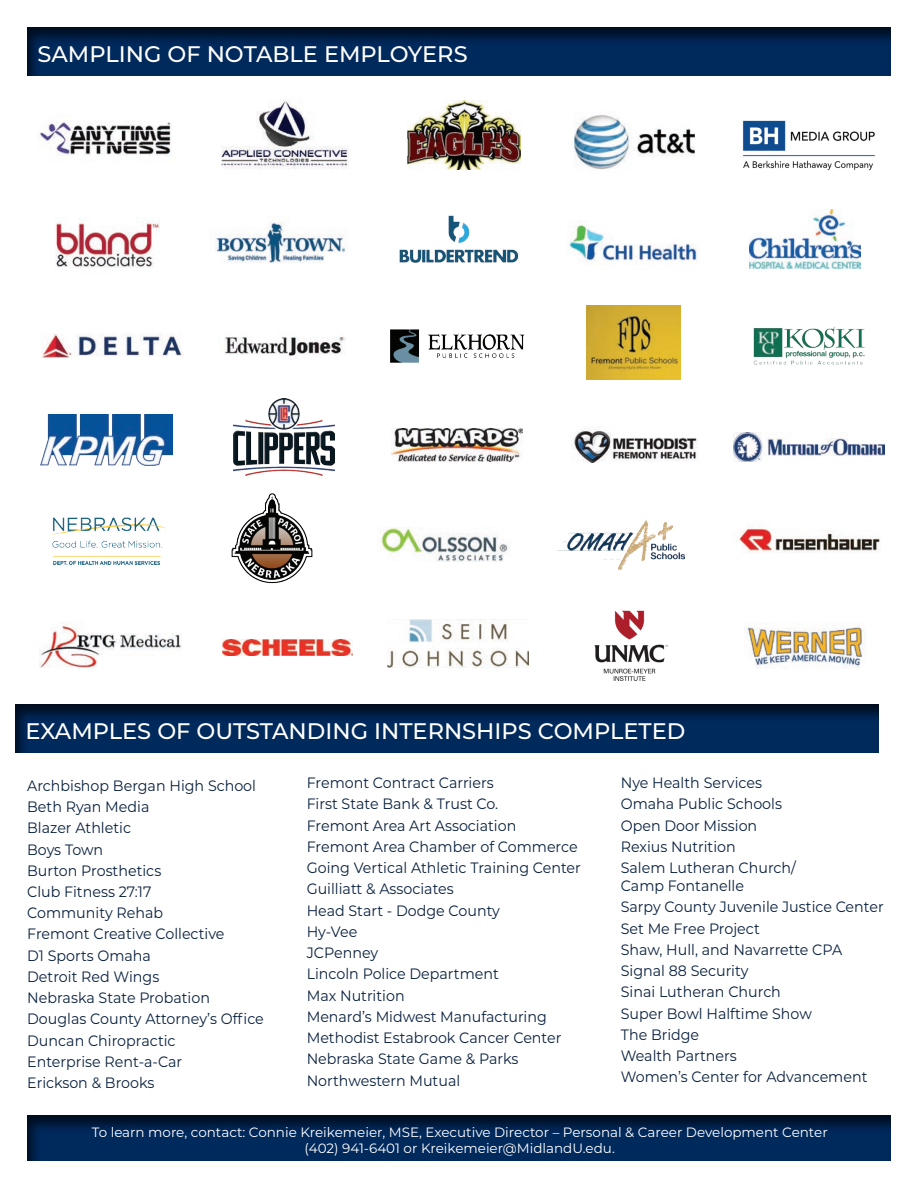
<style>
.page{position:relative;width:918px;height:1188px;background:#fff}
.page>*{position:absolute;margin:0;border:0;box-sizing:border-box;transform-origin:0 0}
.t1{font:500 22.5px "Montserrat";color:#fff}
.t2{font:15px/21.3px "Montserrat";color:#0a213f;scale:.95 1}
.t3{font:13.5px/16.2px "Montserrat";color:#fff;text-align:center}
</style>
<div class="page">
<div style="left:26px;top:1113px;width:865px;height:49px;background:#231f20;opacity:.75"></div>
<div style="left:4px;top:695px;width:876px;height:59px;background:#231f20;opacity:.75"></div>
<div style="left:16px;top:18px;width:876px;height:59px;background:#231f20;opacity:.75"></div>
<img style="left:215px;top:222px;width:133px;height:41px">
<img style="left:567px;top:221px;width:130px;height:43px">
<img style="left:750px;top:210px;width:110px;height:58px">
<img style="left:587px;top:306px;width:93px;height:73px">
<img style="left:557px;top:520px;width:128px;height:49px">
<img style="left:391px;top:428px;width:131px;height:33px">
<img style="left:744px;top:623px;width:121px;height:45px">
<img style="left:38px;top:116px;width:133px;height:40px">
<img style="left:221px;top:100px;width:128px;height:69px">
<img style="left:407px;top:101px;width:113px;height:69px">
<img style="left:575px;top:115px;width:119px;height:55px">
<img style="left:742px;top:120px;width:133px;height:50px">
<img style="left:56px;top:218px;width:104px;height:50px">
<img style="left:399px;top:215px;width:120px;height:48px">
<img style="left:42px;top:334px;width:141px;height:24px">
<img style="left:224px;top:337px;width:122px;height:20px">
<img style="left:390px;top:329px;width:135px;height:34px">
<img style="left:753px;top:327px;width:112px;height:38px">
<img style="left:40px;top:414px;width:132px;height:52px">
<img style="left:233px;top:398px;width:102px;height:78px">
<img style="left:573px;top:428px;width:125px;height:34px">
<img style="left:594px;top:610px;width:74px;height:71px">
<img style="left:733px;top:433px;width:152px;height:28px">
<img style="left:51px;top:517px;width:115px;height:48px">
<img style="left:231px;top:493px;width:82px;height:91px">
<img style="left:377px;top:528px;width:132px;height:34px">
<img style="left:738px;top:527px;width:142px;height:26px">
<img style="left:40px;top:623px;width:141px;height:45px">
<img style="left:223px;top:640px;width:129px;height:16px">
<img style="left:387px;top:619px;width:142px;height:49px">
<h1 class="t1" style="left:38px;top:38px;width:432px">SAMPLING OF NOTABLE EMPLOYERS</h1>
<h1 class="t1" style="left:26px;top:716px;width:661px">EXAMPLES OF OUTSTANDING INTERNSHIPS COMPLETED</h1>
<p class="t2" style="left:27px;top:774px;width:251px">Archbishop Bergan High School<br>Beth Ryan Media<br>Blazer Athletic<br>Boys Town<br>Burton Prosthetics<br>Club Fitness 27:17<br>Community Rehab<br>Fremont Creative Collective<br>D1 Sports Omaha<br>Detroit Red Wings<br>Nebraska State Probation<br>Douglas County Attorney’s Office<br>Duncan Chiropractic<br>Enterprise Rent-a-Car<br>Erickson &amp; Brooks</p>
<p class="t2" style="left:307px;top:772px;width:290px">Fremont Contract Carriers<br>First State Bank &amp; Trust Co.<br>Fremont Area Art Association<br>Fremont Area Chamber of Commerce<br>Going Vertical Athletic Training Center<br>Guilliatt &amp; Associates<br>Head Start - Dodge County<br>Hy-Vee<br>JCPenney<br>Lincoln Police Department<br>Max Nutrition<br>Menard’s Midwest Manufacturing<br>Methodist Estabrook Cancer Center<br>Nebraska State Game &amp; Parks<br>Northwestern Mutual</p>
<p class="t2" style="left:621px;top:772px;width:186px">Nye Health Services<br>Omaha Public Schools<br>Open Door Mission<br>Rexius Nutrition<br>Salem Lutheran Church/</p>
<p class="t2" style="left:621px;top:875px;width:278px">Camp Fontanelle<br>Sarpy County Juvenile Justice Center<br>Set Me Free Project<br>Shaw, Hull, and Navarrette CPA<br>Signal 88 Security<br>Sinai Lutheran Church<br>Super Bowl Halftime Show<br>The Bridge<br>Wealth Partners<br>Women’s Center for Advancement</p>
<p class="t3" style="left:92px;top:1124px;width:738px">To learn more, contact: Connie Kreikemeier, MSE, Executive Director – Personal &amp; Career Development Center (402) 941-6401 or Kreikemeier@MidlandU.edu.</p>
</div>
